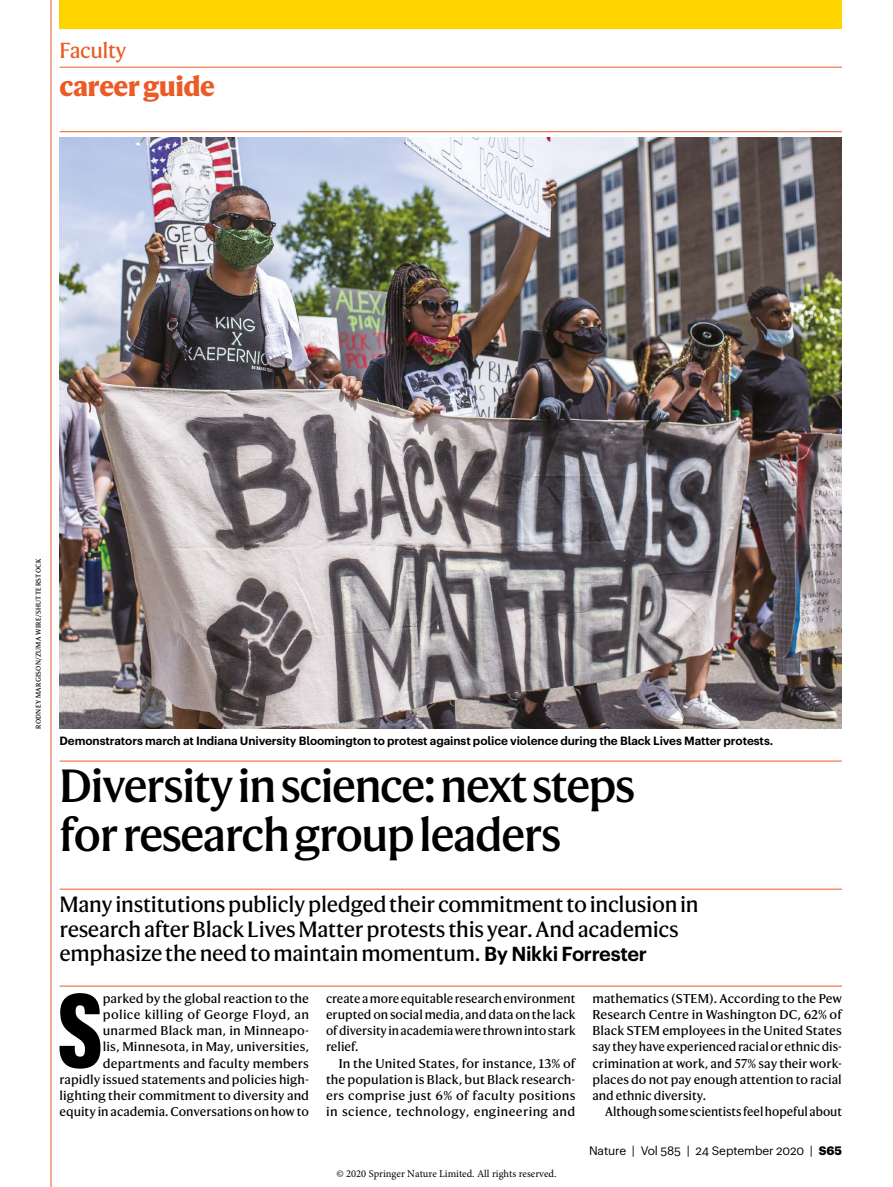
<style>
.page{position:relative;width:893px;height:1187px;background:#fff}
.page>*{position:absolute;margin:0;border:0;box-sizing:border-box;transform-origin:0 0}
.t1{font:700 102.6px "Graphik X Cond";color:#000}
.t2{font:500 45px/48px "Harding";letter-spacing:-.03em;color:#000}
.t3{font:800 27px "Harding";letter-spacing:-.02em;color:#eb5b25}
.t4{font:21.3px/24.3px "Harding Text";letter-spacing:-.015em;color:#000}
.t5{font:21px "Harding Text";letter-spacing:-.025em;color:#eb5b25}
.t6{font:12.3px/16.2px "Harding Text";color:#000;text-align:justify}
.t7{font:12px "Graphik Naturel";letter-spacing:-.01em;color:#000}
.t8{font:600 11.7px "Graphik Naturel";letter-spacing:-.005em;color:#000}
.t9{font:10.5px "Minion Pro";color:#000}
.t10{font:6.75px "Harding Text";letter-spacing:.05em;color:#000}
.s1{font-family:"Graphik Naturel";font-weight:600;font-size:19.8px}
.s2{font-weight:700}
</style>
<div class="page">
<hr style="left:60px;top:888px;width:782px;height:1px;background:#eb5b25">
<hr style="left:60px;top:985px;width:782px;height:1px;background:#eb5b25">
<img style="left:60px;top:138px;width:782px;height:590px">
<hr style="left:60px;top:760px;width:782px;height:1px;background:#eb5b25">
<hr style="left:51px;top:0;width:1px;height:1186px;background:#eb5b25">
<hr style="left:60px;top:131px;width:782px;height:1px;background:#eb5b25">
<hr style="left:60px;top:67px;width:782px;height:1px;background:#eb5b25">
<div style="left:60px;top:0;width:782px;height:29px;background:#ffd500"></div>
<h3 class="t5" style="left:60px;top:37px;width:69px">Faculty</h3>
<h3 class="t3" style="left:60px;top:70px;width:157px">career guide</h3>
<p class="t10" style="left:34px;top:728px;width:172px;rotate:-90deg">RODNEY MARGISON/ZUMA WIRE/SHUTTERSTOCK</p>
<p class="t8" style="left:60px;top:731px;width:715px">Demonstrators march at Indiana University Bloomington to protest against police violence during the Black Lives Matter protests.</p>
<h2 class="t2" style="left:60px;top:763px;width:577px">Diversity in science: next steps for research group leaders</h2>
<h3 class="t4" style="left:60px;top:892px;width:641px">Many institutions publicly pledged their commitment to inclusion in research after Black Lives Matter protests this year. And academics emphasize the need to maintain momentum. <span class="s1">By Nikki Forrester</span></h3>
<h1 class="t1" style="left:58px;top:957px;width:47px">S</h1>
<p class="t6" style="left:60px;top:990px;width:251px;text-align:right">parked by the global reaction to the<br>police killing of George Floyd, an unarmed Black man, in Minneapo-<br>lis, Minnesota, in May, universities, departments and faculty members rapidly issued statements and policies high&shy;lighting their commitment to diversity and equity in academia. Conversations on how to</p>
<p class="t6" style="left:326px;top:990px;width:251px">create a more equitable research environment erupted on social media, and data on the lack of diversity in academia were thrown into stark relief.</p>
<p class="t6" style="left:326px;top:1055px;width:251px;text-indent:13px">In the United States, for instance, 13% of the population is Black, but Black research&shy;ers comprise just 6% of faculty positions in science, technology, engineering and</p>
<p class="t9" style="left:336px;top:1166px;width:222px">© 2020 Springer Nature Limited. All rights reserved.</p>
<p class="t6" style="left:592px;top:990px;width:251px">mathematics (STEM). According to the Pew Research Centre in Washington DC, 62% of Black STEM employees in the United States say they have experienced racial or ethnic dis&shy;crimination at work, and 57% say their work&shy;places do not pay enough attention to racial and ethnic diversity.</p>
<p class="t6" style="left:605px;top:1103px;width:238px">Although some scientists feel hopeful about</p>
<p class="t7" style="left:589px;top:1141px;width:254px">Nature | Vol 585 | 24 September 2020 | <span class="s2">S65</span></p>
</div>
